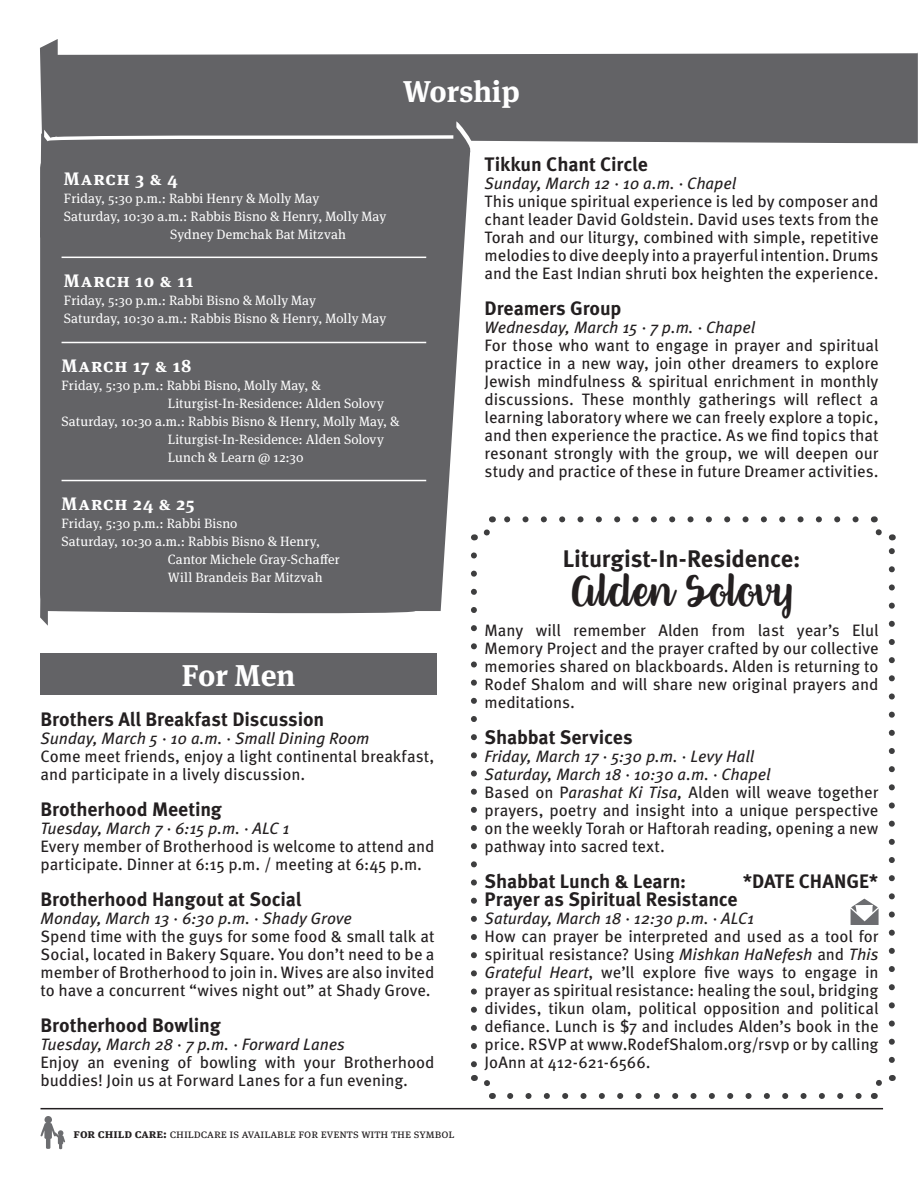
<style>
.page{position:relative;width:918px;height:1188px;background:#fff}
.page>*{position:absolute;margin:0;border:0;box-sizing:border-box;transform-origin:0 0}
.Body_Paragraph_Text{font:43.5px "Better Phoenix Sample";letter-spacing:.01em;color:#231f20}
.t1{font:700 30px "Meta Serif OT";color:#fff}
.Body_Paragraph_Text-2{font:700 24px "Meta OT";letter-spacing:-.01em;color:#231f20}
.Body_Paragraph_Text-3{font:700 19.5px "Meta OT";letter-spacing:-.005em;color:#231f20}
.Title_Subhead{font:700 18px "Meta Serif OT";letter-spacing:.05em;color:#fff}
.Body_Paragraph_Text-4{font:16.5px/18px "Meta OT";letter-spacing:-.005em;color:#231f20;text-align:justify}
.Body_Paragraph_Text-5{font:italic 16.5px "Meta OT";letter-spacing:-.005em;color:#231f20}
.Title_Subhead-2{font:13.5px "Meta Serif OT";letter-spacing:.005em;color:#fff}
.t2{font:12px "Meta Serif OT";color:#231f20}
.s1{font-weight:700}
.s2{font-style:italic}
</style>
<div class="page">
<svg style="left:40px;top:39px;width:877px;height:105px;fill:#636366"></svg>
<svg style="left:917px;top:52px;width:1px;height:92px"></svg>
<hr style="left:40px;top:1108px;width:843px;height:1px;background:#231f20">
<svg style="left:40px;top:1116px;width:25px;height:33px"></svg>
<svg style="left:43px;top:122px;width:431px;height:22px"></svg>
<div style="left:40px;top:245px;width:425px;height:313px;background:#636366"></div>
<svg style="left:40px;top:505px;width:404px;height:121px;background:#747477"></svg>
<div style="left:40px;top:125px;width:431px;height:120px;background:#636366"></div>
<hr style="left:62px;top:342px;width:364px;height:1px;background:#fff">
<hr style="left:62px;top:480px;width:364px;height:1px;background:#fff">
<hr style="left:62px;top:257px;width:364px;height:1px;background:#fff">
<div style="left:40px;top:654px;width:397px;height:41px;background:#636366"></div>
<svg style="left:471px;top:555px;width:6px;height:513px"></svg>
<svg style="left:474px;top:1075px;width:22px;height:24px"></svg>
<svg style="left:510px;top:1075px;width:383px;height:24px"></svg>
<svg style="left:473px;top:516px;width:22px;height:25px"></svg>
<svg style="left:504px;top:516px;width:391px;height:544px"></svg>
<p class="t1" style="left:403px;top:73px;width:118px">Worship</p>
<p class="Title_Subhead" style="left:64px;top:168px;width:115px">March 3 &amp; 4</p>
<p class="Title_Subhead-2" style="left:64px;top:191px;width:257px">Friday, 5:30 p.m.: Rabbi Henry &amp; Molly May</p>
<p class="Title_Subhead-2" style="left:64px;top:209px;width:324px">Saturday, 10:30 a.m.: Rabbis Bisno &amp; Henry, Molly May</p>
<p class="Title_Subhead-2" style="left:170px;top:227px;width:177px">Sydney Demchak Bat Mitzvah</p>
<p class="Title_Subhead" style="left:64px;top:270px;width:131px">March 10 &amp; 11</p>
<p class="Title_Subhead-2" style="left:64px;top:293px;width:253px">Friday, 5:30 p.m.: Rabbi Bisno &amp; Molly May</p>
<p class="Title_Subhead-2" style="left:64px;top:311px;width:324px">Saturday, 10:30 a.m.: Rabbis Bisno &amp; Henry, Molly May</p>
<p class="Title_Subhead" style="left:62px;top:355px;width:131px">March 17 &amp; 18</p>
<p class="Title_Subhead-2" style="left:62px;top:378px;width:261px">Friday, 5:30 p.m.: Rabbi Bisno, Molly May, &amp;</p>
<p class="Title_Subhead-2" style="left:168px;top:396px;width:218px">Liturgist-In-Residence: Alden Solovy</p>
<p class="Title_Subhead-2" style="left:62px;top:414px;width:340px">Saturday, 10:30 a.m.: Rabbis Bisno &amp; Henry, Molly May, &amp;</p>
<p class="Title_Subhead-2" style="left:168px;top:432px;width:218px">Liturgist-In-Residence: Alden Solovy</p>
<p class="Title_Subhead-2" style="left:168px;top:450px;width:137px">Lunch &amp; Learn @ 12:30</p>
<p class="Title_Subhead" style="left:62px;top:493px;width:135px">March 24 &amp; 25</p>
<p class="Title_Subhead-2" style="left:62px;top:516px;width:177px">Friday, 5:30 p.m.: Rabbi Bisno</p>
<p class="Title_Subhead-2" style="left:62px;top:534px;width:260px">Saturday, 10:30 a.m.: Rabbis Bisno &amp; Henry,</p>
<p class="Title_Subhead-2" style="left:168px;top:552px;width:173px">Cantor Michele Gray-Schaffer</p>
<p class="Title_Subhead-2" style="left:168px;top:570px;width:156px">Will Brandeis Bar Mitzvah</p>
<p class="t1" style="left:182px;top:657px;width:115px">For Men</p>
<p class="Body_Paragraph_Text-3" style="left:40px;top:707px;width:285px">Brothers All Breakfast Discussion</p>
<p class="Body_Paragraph_Text-5" style="left:40px;top:728px;width:331px">Sunday, March 5 ∙ 10 a.m. ∙ Small Dining Room</p>
<p class="Body_Paragraph_Text-4" style="left:40px;top:747px;width:396px">Come meet friends, enjoy a light continental breakfast, and participate in a lively discussion.</p>
<p class="Body_Paragraph_Text-3" style="left:40px;top:797px;width:183px">Brotherhood Meeting</p>
<p class="Body_Paragraph_Text-5" style="left:40px;top:818px;width:251px">Tuesday, March 7 ∙ 6:15 p.m. ∙ ALC 1</p>
<p class="Body_Paragraph_Text-4" style="left:40px;top:837px;width:395px">Every member of Brotherhood is welcome to attend and participate. Dinner at 6:15 p.m. / meeting at 6:45 p.m.</p>
<p class="Body_Paragraph_Text-3" style="left:40px;top:887px;width:263px">Brotherhood Hangout at Social</p>
<p class="Body_Paragraph_Text-5" style="left:40px;top:908px;width:313px">Monday, March 13 ∙ 6:30 p.m. ∙ Shady Grove</p>
<p class="Body_Paragraph_Text-4" style="left:40px;top:927px;width:396px">Spend time with the guys for some food &amp; small talk at Social, located in Bakery Square. You don’t need to be a member of Brotherhood to join in. Wives are also invited to have a concurrent “wives night out” at Shady Grove.</p>
<p class="Body_Paragraph_Text-3" style="left:40px;top:1013px;width:182px">Brotherhood Bowling</p>
<p class="Body_Paragraph_Text-5" style="left:40px;top:1034px;width:306px">Tuesday, March 28 ∙ 7 p.m. ∙ Forward Lanes</p>
<p class="Body_Paragraph_Text-4" style="left:40px;top:1053px;width:395px">Enjoy an evening of bowling with your Brotherhood buddies! Join us at Forward Lanes for a fun evening.</p>
<p class="t2" style="left:74px;top:1127px;width:382px"><span class="s1">for child care:</span> childcare is available for events with the symbol</p>
<p class="Body_Paragraph_Text-3" style="left:485px;top:152px;width:165px">Tikkun Chant Circle</p>
<p class="Body_Paragraph_Text-5" style="left:485px;top:174px;width:253px">Sunday, March 12 ∧ 10 a.m. ∧ Chapel</p>
<p class="Body_Paragraph_Text-4" style="left:485px;top:193px;width:396px">This unique spiritual experience is led by composer and chant leader David Goldstein. David uses texts from the Torah and our liturgy, combined with simple, repetitive melodies to dive deeply into a prayerful intention. Drums and the East Indian shruti box heighten the experience.</p>
<p class="Body_Paragraph_Text-3" style="left:485px;top:296px;width:139px">Dreamers Group</p>
<p class="Body_Paragraph_Text-5" style="left:485px;top:318px;width:272px">Wednesday, March 15 ∧ 7 p.m. ∧ Chapel</p>
<p class="Body_Paragraph_Text-4" style="left:485px;top:337px;width:396px">For those who want to engage in prayer and spiritual practice in a new way, join other dreamers to explore Jewish mindfulness &amp; spiritual enrichment in monthly discussions. These monthly gatherings will reflect a learning laboratory where we can freely explore a topic, and then experience the practice. As we find topics that resonant strongly with the group, we will deepen our study and practice of these in future Dreamer activities.</p>
<p class="Body_Paragraph_Text-2" style="left:563px;top:544px;width:239px">Liturgist-In-Residence:</p>
<p class="Body_Paragraph_Text" style="left:571px;top:572px;width:223px">Alden Solovy</p>
<p class="Body_Paragraph_Text-4" style="left:485px;top:622px;width:396px">Many will remember Alden from last year’s Elul Memory Project and the prayer crafted by our collective memories shared on blackboards. Alden is returning to Rodef Shalom and will share new original prayers and meditations.</p>
<p class="Body_Paragraph_Text-3" style="left:485px;top:725px;width:150px">Shabbat Services</p>
<p class="Body_Paragraph_Text-5" style="left:485px;top:747px;width:271px">Friday, March 17 ∧ 5:30 p.m. ∧ Levy Hall</p>
<p class="Body_Paragraph_Text-5" style="left:485px;top:765px;width:288px">Saturday, March 18 ∧ 10:30 a.m. ∧ Chapel</p>
<p class="Body_Paragraph_Text-4" style="left:485px;top:784px;width:395px">Based on P<span class="s2">arashat Ki Tisa,</span> Alden will weave together prayers, poetry and insight into a unique perspective on the weekly Torah or Haftorah reading, opening a new pathway into sacred text.</p>
<p class="Body_Paragraph_Text-3" style="left:485px;top:869px;width:203px">Shabbat Lunch &amp; Learn:</p>
<p class="Body_Paragraph_Text-3" style="left:743px;top:869px;width:137px">*DATE CHANGE*</p>
<p class="Body_Paragraph_Text-3" style="left:485px;top:887px;width:255px">Prayer as Spiritual Resistance</p>
<p class="Body_Paragraph_Text-5" style="left:485px;top:909px;width:271px">Saturday, March 18 ∧ 12:30 p.m. ∧ ALC1</p>
<p class="Body_Paragraph_Text-4" style="left:485px;top:928px;width:396px">How can prayer be interpreted and used as a tool for spiritual resistance? Using <span class="s2">Mishkan HaNefesh</span> and <span class="s2">This Grateful Heart</span>, we’ll explore five ways to engage in prayer as spiritual resistance: healing the soul, bridging divides, tikun olam, political opposition and political defiance. Lunch is $7 and includes Alden’s book in the price. RSVP at www.RodefShalom.org/rsvp or by calling JoAnn at 412-621-6566.</p>
</div>
